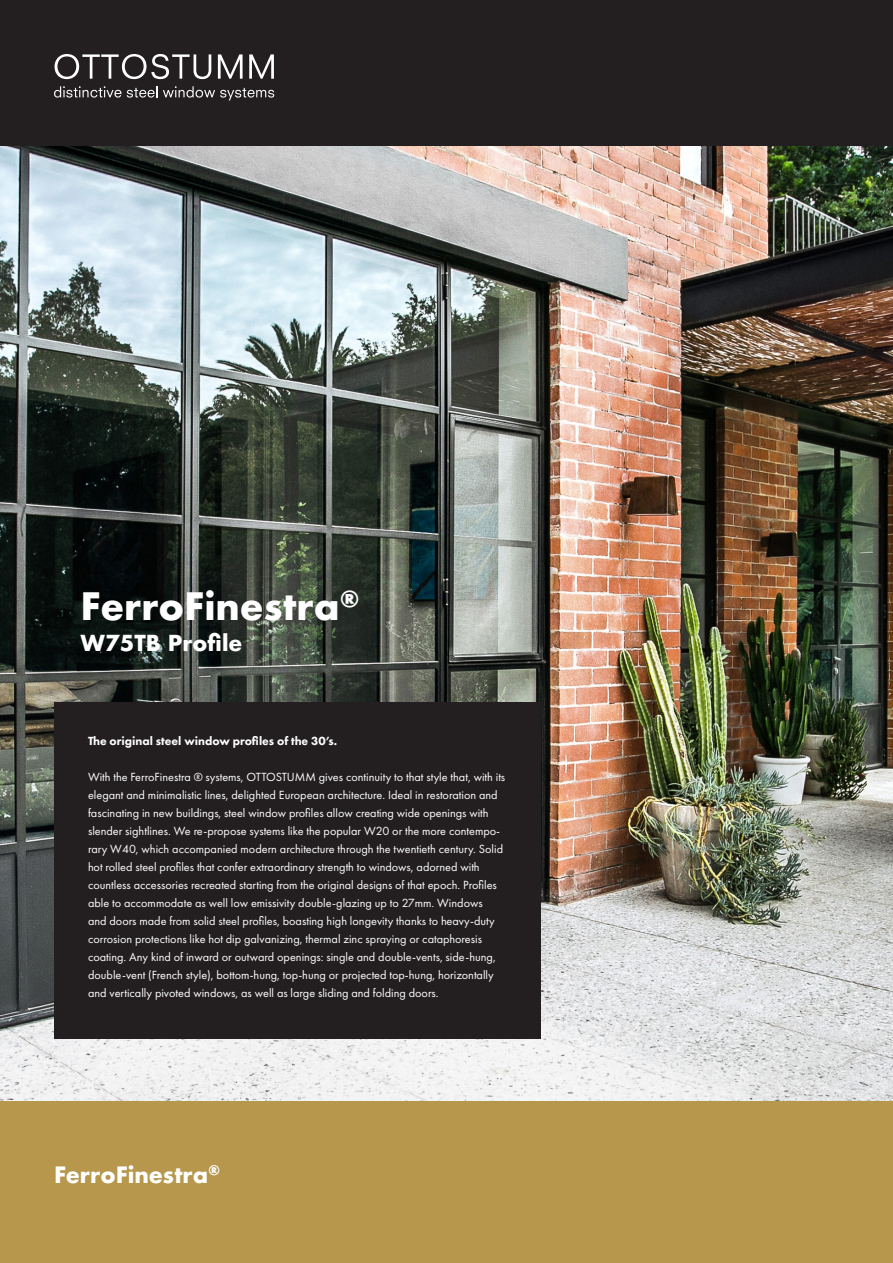
<style>
.page{position:relative;width:893px;height:1263px;background:#fff}
.page>*{position:absolute;margin:0;border:0;box-sizing:border-box;transform-origin:0 0}
.t1{font:700 36.75px "Futura";color:#fff}
.t2{font:700 21.9px "Futura";color:#fff}
.t3{font:700 21.45px "Futura";color:#fff}
.t4{font:12.3px/18px "Futura PT";color:#fff}
.t5{font:800 12.3px "Futura PT";color:#fff}
</style>
<div class="page">
<img style="left:0;top:145px;width:893px;height:956px">
<div style="left:0;top:1101px;width:893px;height:162px;background:#b7974c"></div>
<div style="left:0;top:0;width:893px;height:145px;background:#231f20"></div>
<svg style="left:55px;top:54px;width:156px;height:25px"></svg>
<svg style="left:218px;top:54px;width:25px;height:25px"></svg>
<svg style="left:249px;top:54px;width:25px;height:25px"></svg>
<svg style="left:54px;top:86px;width:67px;height:12px"></svg>
<svg style="left:127px;top:86px;width:30px;height:12px"></svg>
<svg style="left:163px;top:86px;width:111px;height:14px"></svg>
<div style="left:54px;top:702px;width:486px;height:336px;background:#231f20"></div>
<h1 class="t1" style="left:81px;top:579px;width:281px">FerroFinestra<sup>®</sup></h1>
<h3 class="t3" style="left:81px;top:628px;width:163px">W75TB Profile</h3>
<p class="t5" style="left:88px;top:734px;width:251px">The original steel window profiles of the 30’s.</p>
<p class="t4" style="left:88px;top:768px;width:419px">With the FerroFinestra ® systems, OTTOSTUMM gives continuity to that style that, with its elegant and minimalistic lines, delighted European architecture. Ideal in restoration and fascinating in new buildings, steel window profiles allow creating wide openings with slender sightlines. We re-propose systems like the popular W20 or the more contempo&shy;rary W40, which accompanied modern architecture through the twentieth century. Solid hot rolled steel profiles that confer extraordinary strength to windows, adorned with countless accessories recreated starting from the original designs of that epoch. Profiles able to accommodate as well low emissivity double-glazing up to 27mm. Windows<br>and doors made from solid steel profiles, boasting high longevity thanks to heavy-duty corrosion protections like hot dip galvanizing, thermal zinc spraying or cataphoresis coating. Any kind of inward or outward openings: single and double-vents, side-hung, double-vent (French style), bottom-hung, top-hung or projected top-hung, horizontally and vertically pivoted windows, as well as large sliding and folding doors.</p>
<h2 class="t2" style="left:54px;top:1158px;width:168px">FerroFinestra<sup>®</sup></h2>
</div>
